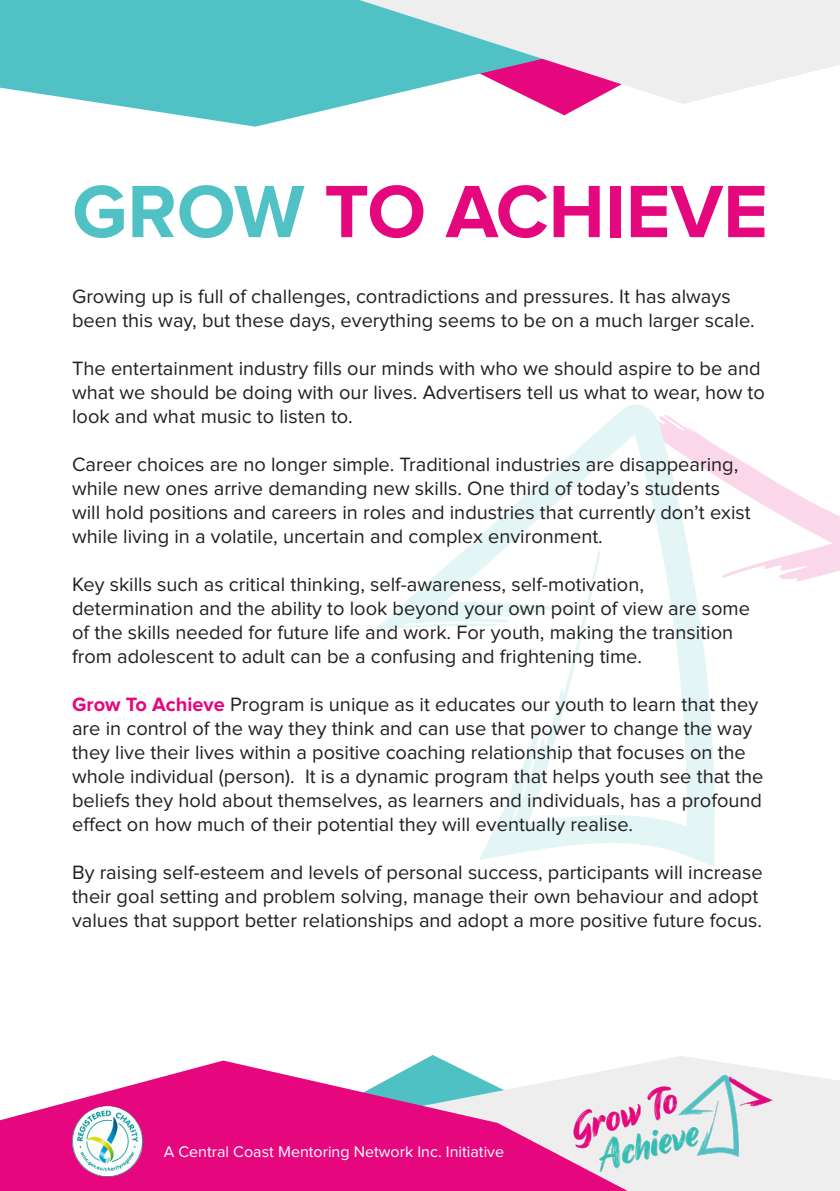
<style>
.page{position:relative;width:840px;height:1191px;background:#fff}
.page>*{position:absolute;margin:0;border:0;box-sizing:border-box;transform-origin:0 0}
.t1{font:700 76.8px "Proxima Nova";color:#e5077d}
.t2{font:20px/24px "Proxima Nova";color:#231f20}
.t3{font:16px "Proxima Nova";color:#fff}
.s1{color:#50c2c5}
.s2{font-weight:700;color:#e6067d}
</style>
<div class="page">
<svg style="left:423px;top:1055px;width:416px;height:136px;fill:#eeeeef"></svg>
<svg style="left:0;top:1060px;width:660px;height:131px;fill:#e6077e"></svg>
<svg style="left:0;top:0;width:585px;height:127px;fill:#50c2c5"></svg>
<img style="left:555px;top:1063px;width:234px;height:119px">
<svg style="left:306px;top:0;width:533px;height:104px;background:#c3d4dd"></svg>
<img style="left:72px;top:1106px;width:71px;height:70px;border-radius:35px">
<svg style="left:714px;top:444px;width:125px;height:138px"></svg>
<svg style="left:373px;top:404px;width:341px;height:462px"></svg>
<p class="t1" style="left:72px;top:176px;width:697px"><span class="s1">GROW</span> TO ACHIEVE</p>
<p class="t2" style="left:72px;top:285px;width:683px">Growing up is full of challenges, contradictions and pressures. It has always been this way, but these days, everything seems to be on a much larger scale.</p>
<p class="t2" style="left:72px;top:357px;width:694px">The entertainment industry fills our minds with who we should aspire to be and what we should be doing with our lives. Advertisers tell us what to wear, how to look and what music to listen to.</p>
<p class="t2" style="left:72px;top:453px;width:679px">Career choices are no longer simple. Traditional industries are disappearing, while new ones arrive demanding new skills. One third of today’s students will hold positions and careers in roles and industries that currently don’t exist while living in a volatile, uncertain and complex environment.</p>
<p class="t2" style="left:72px;top:573px;width:679px">Key skills such as critical thinking, self-awareness, self-motivation, determination and the ability to look beyond your own point of view are some of the skills needed for future life and work. For youth, making the transition from adolescent to adult can be a confusing and frightening time.</p>
<p class="t2" style="left:72px;top:693px;width:692px"><span class="s2">Grow To Achieve</span> Program is unique as it educates our youth to learn that they are in control of the way they think and can use that power to change the way they live their lives within a positive coaching relationship that focuses on the whole individual (person). It is a dynamic program that helps youth see that the beliefs they hold about themselves, as learners and individuals, has a profound effect on how much of their potential they will eventually realise.</p>
<p class="t2" style="left:72px;top:861px;width:691px">By raising self-esteem and levels of personal success, participants will increase their goal setting and problem solving, manage their own behaviour and adopt values that support better relationships and adopt a more positive future focus.</p>
<p class="t3" style="left:164px;top:1144px;width:342px">A Central Coast Mentoring Network Inc. Initiative</p>
</div>
